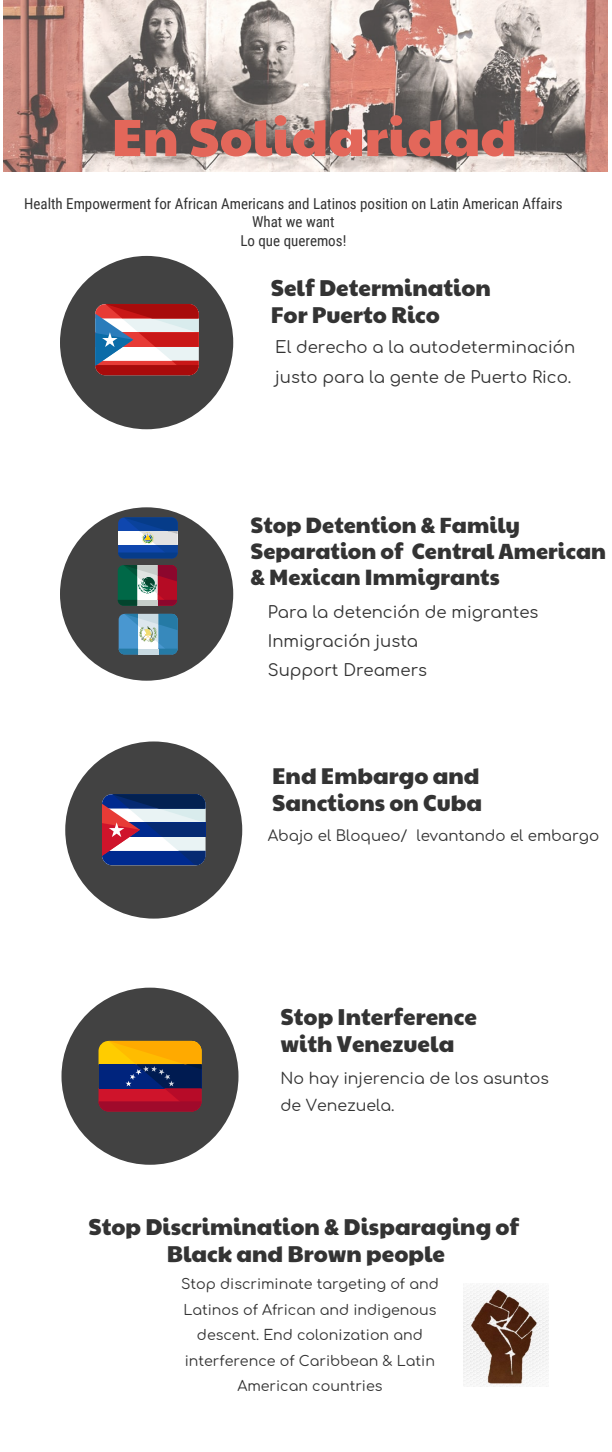
<style>
.page{position:relative;width:612px;height:1452px;background:#fff}
.page>*{position:absolute;margin:0;border:0;box-sizing:border-box;transform-origin:0 0}
.t1{font:52.5px "Paytone One";color:#e3675a}
.t2{font:22.5px/27px "Paytone One";color:#333}
.t3{font:21.8px/26.2px "Paytone One";color:#333}
.t4{font:16.5px/29.2px "Comfortaa";color:#333}
.t5{font:15.8px/27.8px "Comfortaa";color:#333}
.t6{font:15px/18.8px "Roboto Condensed";color:#333;text-align:center}
.t7{font:15px "Comfortaa";color:#333}
.t8{font:14.2px/25.5px "Comfortaa";color:#333;text-align:center}
</style>
<div class="page">
<div style="left:62px;top:987px;width:177px;height:177px;background:#424242;border-radius:50%"></div>
<svg style="left:99px;top:1040px;width:102px;height:71px;background:#8e4d34"></svg>
<div style="left:65px;top:741px;width:177px;height:177px;background:#424242;border-radius:50%"></div>
<div style="left:60px;top:507px;width:173px;height:173px;background:#424242;border-radius:50%"></div>
<svg style="left:118px;top:517px;width:60px;height:41px;background:#567ab0"></svg>
<div style="left:60px;top:256px;width:173px;height:173px;background:#424242;border-radius:50%"></div>
<img style="left:4px;top:0;width:604px;height:172px">
<svg style="left:95px;top:304px;width:104px;height:71px;background:#b86d75"></svg>
<svg style="left:102px;top:794px;width:103px;height:71px;background:#6c6b97"></svg>
<img style="left:464px;top:1284px;width:85px;height:101px">
<svg style="left:118px;top:565px;width:59px;height:40px;background:#756966"></svg>
<svg style="left:119px;top:614px;width:59px;height:40px;background:#70a7c6"></svg>
<h1 class="t1" style="left:111px;top:89px;width:407px">En Solidaridad</h1>
<p class="t6" style="left:24px;top:193px;width:540px">Health Empowerment for African Americans and Latinos position on Latin American Affairs<br>What we want<br>Lo que queremos!</p>
<p class="t2" style="left:271px;top:272px;width:222px">Self Determination<br>For Puerto Rico</p>
<p class="t4" style="left:275px;top:331px;width:302px">El derecho a la autodeterminación justo para la gente de Puerto Rico.</p>
<p class="t3" style="left:250px;top:510px;width:357px">Stop Detention &amp; Family<br>Separation of Central American &amp; Mexican Immigrants</p>
<p class="t4" style="left:268px;top:595px;width:272px">Para la detención de migrantes<br>Inmigración justa<br>Support Dreamers</p>
<p class="t2" style="left:272px;top:759px;width:212px">End Embargo and<br>Sanctions on Cuba</p>
<p class="t7" style="left:268px;top:821px;width:333px">Abajo el Bloqueo/ levantando el embargo</p>
<p class="t2" style="left:280px;top:1001px;width:198px">Stop Interference with Venezuela</p>
<p class="t5" style="left:280px;top:1061px;width:270px">No hay injerencia de los asuntos de Venezuela.</p>
<p class="t2" style="left:88px;top:1211px;width:433px;text-align:center">Stop Discrimination &amp; Disparaging of<br>Black and Brown people</p>
<p class="t8" style="left:181px;top:1269px;width:259px">Stop discriminate targeting of and<br>Latinos of African and indigenous descent. End colonization and interference of Caribbean &amp; Latin<br>American countries</p>
</div>
